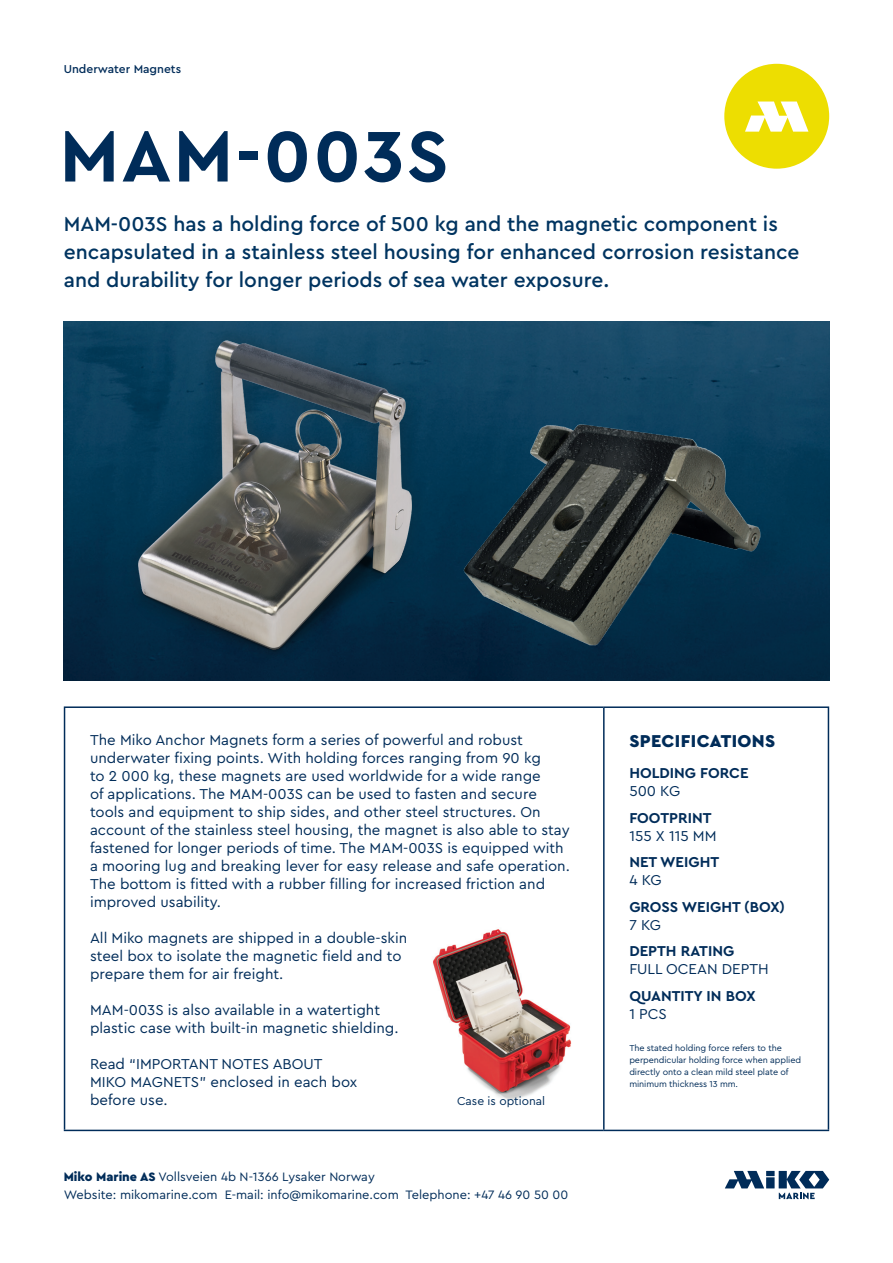
<style>
.page{position:relative;width:893px;height:1263px;background:#fff}
.page>*{position:absolute;margin:0;border:0;box-sizing:border-box;transform-origin:0 0}
.t1{font:700 75px "Cera Pro";letter-spacing:.03em;color:#002c59}
.t2{font:500 21px/28.3px "Cera Pro";color:#003460}
.t3{font:900 18px "Cera Pro";letter-spacing:.02em;color:#002c59}
.t4{font:15px/18px "Cera Pro";color:#002c59}
.t5{font:700 15px "Cera Pro";color:#002c59}
.t6{font:12.75px/18px "Cera Pro";color:#002c59}
.t7{font:500 12px "Cera Pro";color:#002c59}
.t8{font:12px "Cera Pro";color:#002c59}
.t9{font:9px/12px "Cera Pro";letter-spacing:-.01em;color:#002c59}
.s1{font-weight:900}
</style>
<div class="page">
<img style="left:64px;top:321px;width:765px;height:360px">
<svg style="left:725px;top:1171px;width:39px;height:17px"></svg>
<div style="left:766px;top:1177px;width:9px;height:11px;background:#002c59"></div>
<div style="left:766px;top:1171px;width:9px;height:5px;background:#002c59"></div>
<svg style="left:779px;top:1171px;width:50px;height:28px"></svg>
<div style="left:724px;top:64px;width:105px;height:105px;background:#edde01;border-radius:50%"></div>
<svg style="left:745px;top:102px;width:63px;height:30px"></svg>
<hr style="left:64px;top:706px;width:540px;height:2px;background:#002c59">
<hr style="left:64px;top:708px;width:1px;height:422px;background:#002c59">
<hr style="left:604px;top:706px;width:225px;height:2px;background:#002c59">
<hr style="left:603px;top:708px;width:2px;height:422px;background:#002c59">
<hr style="left:828px;top:708px;width:1px;height:422px;background:#002c59">
<hr style="left:64px;top:1130px;width:540px;height:1px;background:#002c59">
<hr style="left:604px;top:1130px;width:225px;height:1px;background:#002c59">
<img style="left:433px;top:929px;width:139px;height:171px">
<div style="left:120px;top:322px;width:311px;height:350px;background:#184b6a"></div>
<img style="left:116px;top:329px;width:314px;height:344px">
<img style="left:455px;top:417px;width:316px;height:234px">
<p class="t7" style="left:64px;top:61px;width:119px">Underwater Magnets</p>
<h1 class="t1" style="left:60px;top:106px;width:391px">MAM-003S</h1>
<h2 class="t2" style="left:64px;top:209px;width:737px">MAM-003S has a holding force of 500 kg and the magnetic component is encapsulated in a stainless steel housing for enhanced corrosion resistance and durability for longer periods of sea water exposure.</h2>
<p class="t4" style="left:90px;top:730px;width:481px">The Miko Anchor Magnets form a series of powerful and robust underwater fixing points. With holding forces ranging from 90 kg<br>to 2 000 kg, these magnets are used worldwide for a wide range<br>of applications. The MAM-003S can be used to fasten and secure tools and equipment to ship sides, and other steel structures. On account of the stainless steel housing, the magnet is also able to stay fastened for longer periods of time. The MAM-003S is equipped with a mooring lug and breaking lever for easy release and safe operation.<br>The bottom is fitted with a rubber filling for increased friction and improved usability.</p>
<p class="t4" style="left:90px;top:928px;width:319px">All Miko magnets are shipped in a double-skin steel box to isolate the magnetic field and to prepare them for air freight.</p>
<p class="t4" style="left:90px;top:1000px;width:310px">MAM-003S is also available in a watertight plastic case with built-in magnetic shielding.</p>
<p class="t4" style="left:90px;top:1054px;width:269px">Read “IMPORTANT NOTES ABOUT<br>MIKO MAGNETS” enclosed in each box before use.</p>
<p class="t8" style="left:457px;top:1093px;width:90px">Case is optional</p>
<p class="t6" style="left:64px;top:1167px;width:506px"><span class="s1">Miko Marine AS</span> Vollsveien 4b N-1366 Lysaker Norway<br>Website: mikomarine.com E-mail: info@mikomarine.com Telephone: +47 46 90 50 00</p>
<p class="t3" style="left:629px;top:729px;width:147px">SPECIFICATIONS</p>
<p class="t5" style="left:629px;top:763px;width:121px">HOLDING FORCE</p>
<p class="t4" style="left:629px;top:781px;width:52px">500 KG</p>
<p class="t5" style="left:629px;top:807px;width:84px">FOOTPRINT</p>
<p class="t4" style="left:629px;top:826px;width:89px">155 X 115 MM</p>
<p class="t5" style="left:629px;top:852px;width:91px">NET WEIGHT</p>
<p class="t4" style="left:629px;top:870px;width:34px">4 KG</p>
<p class="t5" style="left:629px;top:896px;width:157px">GROSS WEIGHT (BOX)</p>
<p class="t4" style="left:629px;top:915px;width:33px">7 KG</p>
<p class="t5" style="left:629px;top:941px;width:106px">DEPTH RATING</p>
<p class="t4" style="left:629px;top:959px;width:141px">FULL OCEAN DEPTH</p>
<p class="t5" style="left:629px;top:985px;width:128px">QUANTITY IN BOX</p>
<p class="t4" style="left:629px;top:1004px;width:39px">1 PCS</p>
<p class="t9" style="left:629px;top:1042px;width:173px">The stated holding force refers to the perpendicular holding force when applied directly onto a clean mild steel plate of minimum thickness 13 mm.</p>
</div>
